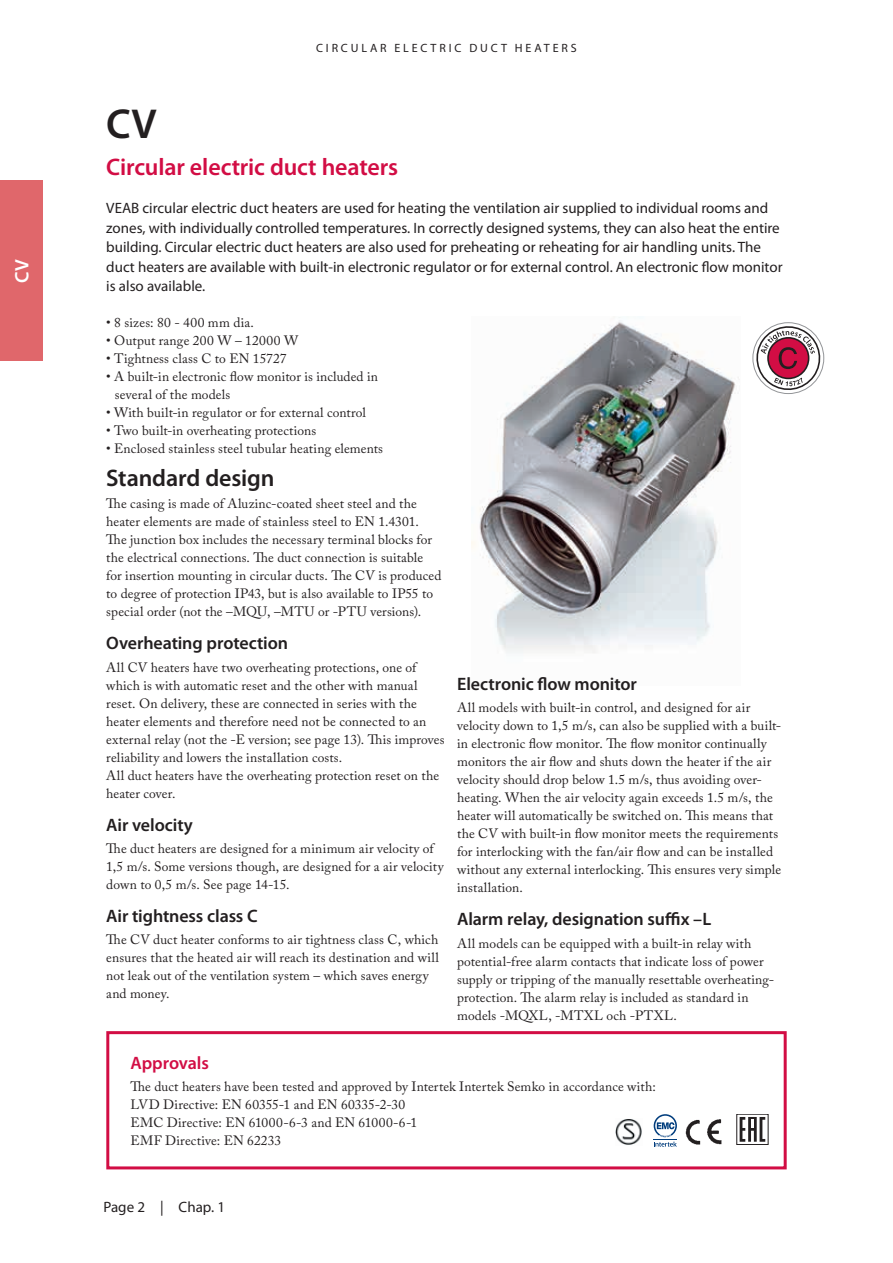
<style>
.page{position:relative;width:893px;height:1263px;background:#fff}
.page>*{position:absolute;margin:0;border:0;box-sizing:border-box;transform-origin:0 0}
.Rubrik_-_Svart{font:600 42px "Myriad Pro";color:#231f20}
.Mell2_-_Röd{font:600 24px "Myriad Pro";letter-spacing:-.01em;color:#d20d44}
.Mell2_-_Svart{font:600 24px "Myriad Pro";letter-spacing:-.005em;color:#231f20}
.t1{font:600 19.5px "Myriad Pro";color:#fff}
.Mell_-_Svart__med_mi{font:600 18px "Myriad Pro";letter-spacing:-.005em;color:#231f20}
.Mell_-_Röd{font:600 18px "Myriad Pro";letter-spacing:-.005em;color:#d20d44}
.Ingress{font:15px/19.5px "Myriad Pro";color:#231f20}
.bröd{font:13.5px/18px "Adobe Caslon Pro";letter-spacing:.01em;color:#231f20}
.Punktlista{font:13.5px/18px "Adobe Caslon Pro";letter-spacing:.01em;color:#231f20}
.TOP{font:12px "Myriad Pro";letter-spacing:.24em;color:#231f20}
</style>
<div class="page">
<svg style="left:753px;top:322px;width:72px;height:72px"></svg>
<img style="left:472px;top:317px;width:267px;height:336px">
<img style="left:615px;top:1119px;width:27px;height:26px">
<svg style="left:654px;top:1114px;width:23px;height:33px"></svg>
<img style="left:685px;top:1119px;width:37px;height:26px">
<svg style="left:740px;top:1117px;width:25px;height:25px"></svg>
<div style="left:106px;top:1031px;width:681px;height:138px;border:3px solid #d20d44"></div>
<div style="left:0;top:181px;width:43px;height:180px;background:#e0676b"></div>
<h3 class="t1" style="left:10px;top:283px;width:25px;rotate:-90deg">CV</h3>
<p class="TOP" style="left:316px;top:40px;width:262px">CIRCULAR ELECTRIC DUCT HEATERS</p>
<p class="Rubrik_-_Svart" style="left:106px;top:97px;width:52px">CV</p>
<p class="Mell2_-_Röd" style="left:106px;top:151px;width:293px">Circular electric duct heaters</p>
<p class="Ingress" style="left:106px;top:198px;width:678px">VEAB circular electric duct heaters are used for heating the ventilation air supplied to individual rooms and zones, with individually controlled temperatures. In correctly designed systems, they can also heat the entire building. Circular electric duct heaters are also used for preheating or reheating for air handling units. The duct heaters are available with built-in electronic regulator or for external control. An electronic flow monitor is also available.</p>
<p class="Punktlista" style="left:106px;top:313px;width:149px">• 8 sizes: 80 - 400 mm dia.</p>
<p class="Punktlista" style="left:106px;top:331px;width:193px">• Output range 200 W – 12000 W</p>
<p class="Punktlista" style="left:106px;top:349px;width:182px">• Tightness class C to EN 15727</p>
<p class="Punktlista" style="left:115px;top:367px;width:265px;text-indent:-9px">• A built-in electronic flow monitor is included in several of the models</p>
<p class="Punktlista" style="left:106px;top:403px;width:261px">• With built-in regulator or for external control</p>
<p class="Punktlista" style="left:106px;top:421px;width:211px">• Two built-in overheating protections</p>
<p class="Punktlista" style="left:106px;top:439px;width:278px">• Enclosed stainless steel tubular heating elements</p>
<p class="Mell2_-_Svart" style="left:106px;top:463px;width:170px">Standard design</p>
<p class="bröd" style="left:106px;top:495px;width:337px">The casing is made of Aluzinc-coated sheet steel and the heater elements are made of stainless steel to EN 1.4301.<br>The junction box includes the necessary terminal blocks for the electrical connections. The duct connection is suitable for insertion mounting in circular ducts. The CV is produced to degree of protection IP43, but is also available to IP55 to special order (not the –MQU, –MTU or -PTU versions).</p>
<p class="Mell_-_Svart__med_mi" style="left:106px;top:632px;width:183px">Overheating protection</p>
<p class="bröd" style="left:106px;top:658px;width:340px">All CV heaters have two overheating protections, one of which is with automatic reset and the other with manual reset. On delivery, these are connected in series with the heater elements and therefore need not be connected to an external relay (not the -E version; see page 13). This improves reliability and lowers the installation costs.</p>
<p class="bröd" style="left:106px;top:766px;width:334px">All duct heaters have the overheating protection reset on the heater cover.</p>
<p class="Mell_-_Svart__med_mi" style="left:106px;top:813px;width:88px">Air velocity</p>
<p class="bröd" style="left:106px;top:839px;width:339px">The duct heaters are designed for a minimum air velocity of<br>1,5 m/s. Some versions though, are designed for a air velocity down to 0,5 m/s. See page 14-15.</p>
<p class="Mell_-_Svart__med_mi" style="left:106px;top:904px;width:153px">Air tightness class C</p>
<p class="bröd" style="left:106px;top:930px;width:334px">The CV duct heater conforms to air tightness class C, which ensures that the heated air will reach its destination and will not leak out of the ventilation system – which saves energy and money.</p>
<p class="Mell_-_Svart__med_mi" style="left:457px;top:672px;width:181px">Electronic flow monitor</p>
<p class="bröd" style="left:457px;top:699px;width:326px">All models with built-in control, and designed for air velocity down to 1,5 m/s, can also be supplied with a built&shy;in electronic flow monitor. The flow monitor continually monitors the air flow and shuts down the heater if the air velocity should drop below 1.5 m/s, thus avoiding over&shy;heating. When the air velocity again exceeds 1.5 m/s, the heater will automatically be switched on. This means that the CV with built-in flow monitor meets the requirements for interlocking with the fan/air flow and can be installed without any external interlocking. This ensures very simple installation.</p>
<p class="Mell_-_Svart__med_mi" style="left:457px;top:908px;width:256px">Alarm relay, designation suffix –L</p>
<p class="bröd" style="left:457px;top:934px;width:319px">All models can be equipped with a built-in relay with potential-free alarm contacts that indicate loss of power supply or tripping of the manually resettable overheating&shy;protection. The alarm relay is included as standard in models -MQXL, -MTXL och -PTXL.</p>
<p class="Mell_-_Röd" style="left:131px;top:1051px;width:80px">Approvals</p>
<p class="bröd" style="left:131px;top:1077px;width:527px">The duct heaters have been tested and approved by Intertek Intertek Semko in accordance with:</p>
<p class="bröd" style="left:131px;top:1095px;width:276px">LVD Directive: EN 60355-1 and EN 60335-2-30</p>
<p class="bröd" style="left:131px;top:1113px;width:288px">EMC Directive: EN 61000-6-3 and EN 61000-6-1</p>
<p class="bröd" style="left:131px;top:1131px;width:152px">EMF Directive: EN 62233</p>
<p class="Ingress" style="left:103px;top:1197px;width:123px">Page 2 | Chap. 1</p>
</div>
